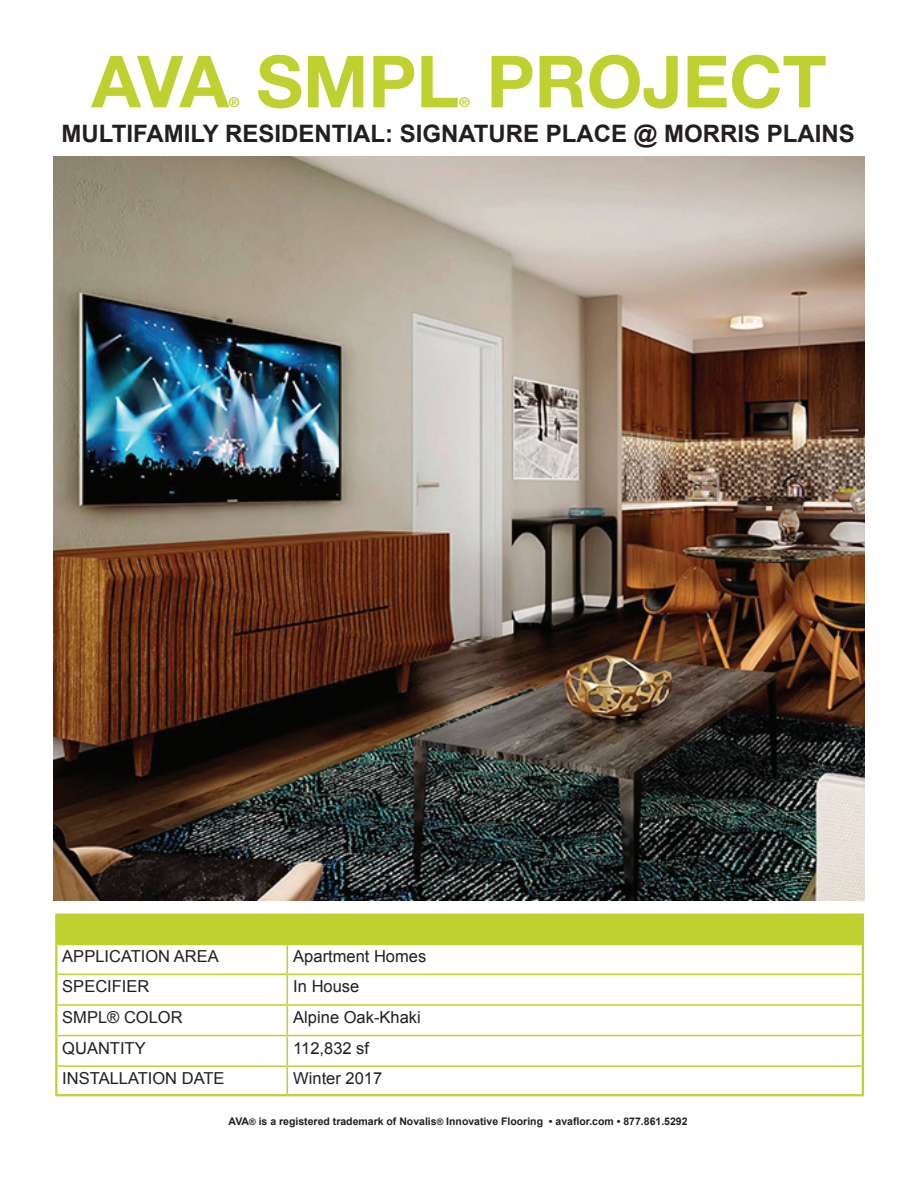
<style>
.page{position:relative;width:918px;height:1188px;background:#fff}
.page>*{position:absolute;margin:0;border:0;box-sizing:border-box;transform-origin:0 0}
.t1{font:700 72px "Helvetica Neue";color:#bed131}
.t2{font:700 24px "Arial";color:#231f20}
.t3{font:16.5px "Arial";color:#231f20}
.t4{font:700 13.5px "Helvetica Neue";color:#bed131}
.t5{font:700 10.5px "Arial";color:#231f20}
.s1{font-size:9px}
</style>
<div class="page">
<hr style="left:55px;top:914px;width:232px;height:2px;background:#bed131">
<hr style="left:55px;top:916px;width:2px;height:28px;background:#bed131">
<hr style="left:55px;top:944px;width:2px;height:30px;background:#bed131">
<hr style="left:55px;top:974px;width:2px;height:31px;background:#bed131">
<hr style="left:55px;top:1005px;width:2px;height:31px;background:#bed131">
<hr style="left:55px;top:1036px;width:2px;height:30px;background:#bed131">
<hr style="left:55px;top:1066px;width:2px;height:28px;background:#bed131">
<hr style="left:55px;top:1094px;width:232px;height:2px;background:#bed131">
<hr style="left:287px;top:914px;width:577px;height:2px;background:#bed131">
<hr style="left:862px;top:916px;width:2px;height:28px;background:#bed131">
<hr style="left:862px;top:944px;width:2px;height:30px;background:#bed131">
<hr style="left:862px;top:974px;width:2px;height:31px;background:#bed131">
<hr style="left:862px;top:1005px;width:2px;height:31px;background:#bed131">
<hr style="left:862px;top:1036px;width:2px;height:30px;background:#bed131">
<hr style="left:862px;top:1066px;width:2px;height:28px;background:#bed131">
<hr style="left:287px;top:1094px;width:577px;height:2px;background:#bed131">
<svg style="left:56px;top:915px;width:807px;height:179px"></svg>
<img style="left:53px;top:156px;width:812px;height:744px">
<h1 class="t1" style="left:91px;top:25px;width:737px">AVA SMPL PROJECT</h1>
<p class="t4" style="left:229px;top:92px;width:12px">®</p>
<p class="t4" style="left:459px;top:92px;width:12px">®</p>
<h2 class="t2" style="left:61px;top:118px;width:795px">MULTIFAMILY RESIDENTIAL: SIGNATURE PLACE @ MORRIS PLAINS</h2>
<p class="t3" style="left:62px;top:945px;width:158px">APPLICATION AREA</p>
<p class="t3" style="left:293px;top:945px;width:134px">Apartment Homes</p>
<p class="t3" style="left:62px;top:976px;width:89px">SPECIFIER</p>
<p class="t3" style="left:293px;top:976px;width:68px">In House</p>
<p class="t3" style="left:62px;top:1006px;width:122px">SMPL® COLOR</p>
<p class="t3" style="left:293px;top:1006px;width:129px">Alpine Oak-Khaki</p>
<p class="t3" style="left:62px;top:1037px;width:85px">QUANTITY</p>
<p class="t3" style="left:293px;top:1037px;width:77px">112,832 sf</p>
<p class="t3" style="left:62px;top:1068px;width:164px">INSTALLATION DATE</p>
<p class="t3" style="left:293px;top:1068px;width:90px">Winter 2017</p>
<p class="t5" style="left:229px;top:1115px;width:461px">AVA<span class="s1">®</span> is a registered trademark of Novalis<span class="s1">®</span> Innovative Flooring • avaflor.com • 877.861.5292</p>
</div>
